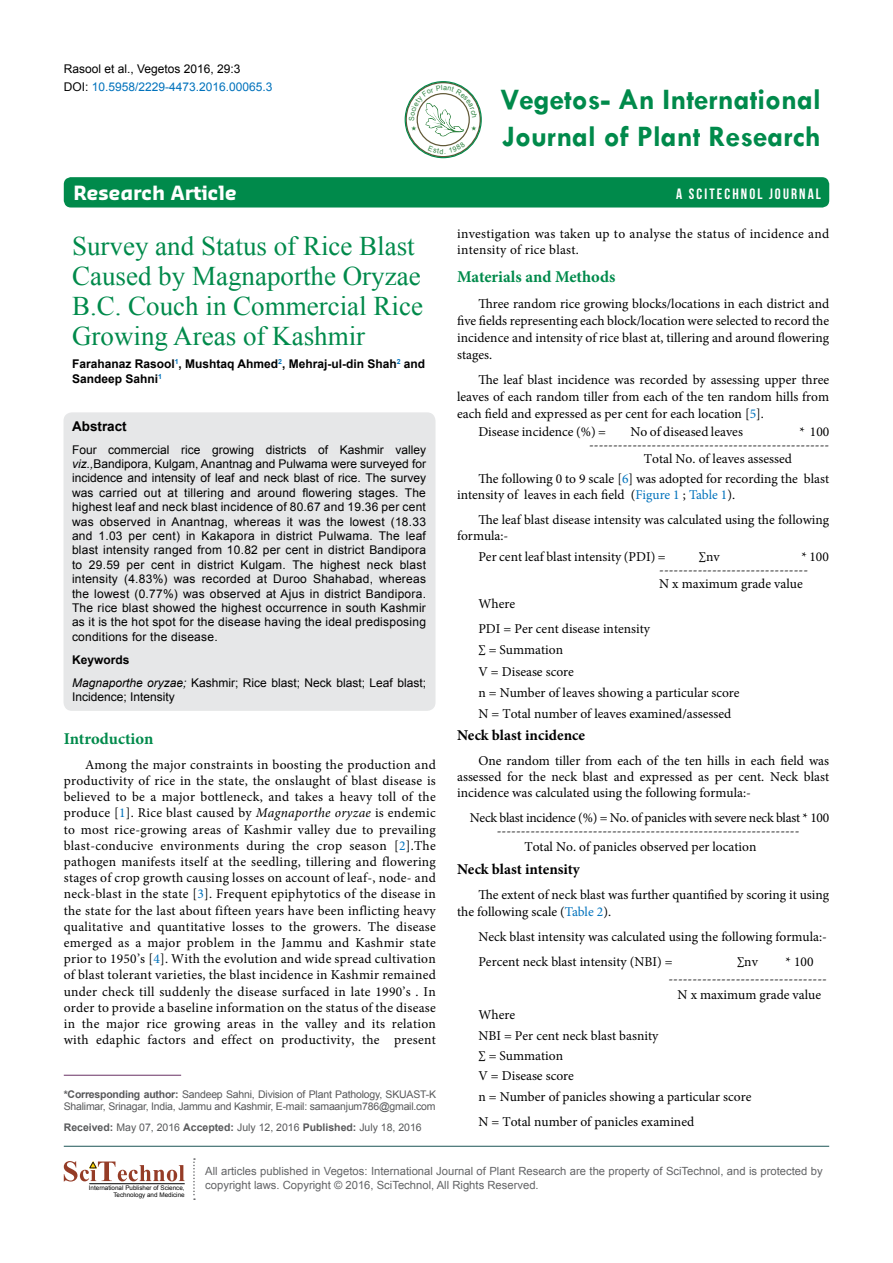
<style>
.page{position:relative;width:893px;height:1263px;background:#fff}
.page>*{position:absolute;margin:0;border:0;box-sizing:border-box;transform-origin:0 0}
.t1{font:700 30px "Tw Cen";color:#008a4b}
.t2{font:27px/30px "Times New Roman";color:#008a4b}
.t3{font:700 19.2px "Sansa";color:#fff}
.t4{font:700 16.5px "Minion Pro";color:#008a4b}
.t5{font:700 15px "Minion Pro";color:#000}
.t6{font:15px "Bebas Neue";letter-spacing:.14em;color:#fff}
.t7{font:13.5px/16.2px "Minion Pro";color:#000}
.t8{font:13.5px/13.5px "Minion Pro";letter-spacing:-.02em;color:#000;text-align:center}
.t9{font:13.5px/16.2px "Minion Pro";letter-spacing:.02em;color:#000}
.t10{font:700 13.5px "Arial";color:#000}
.t11{font:12px/14.4px "Arial";color:#000}
.t12{font:700 12px/14.4px "Arial";color:#000}
.t13{font:11.25px/13.5px "Arial";color:#636466}
.t14{font:10.5px/12.6px "Arial";letter-spacing:-.02em;color:#58595b}
.t15{font:10.5px "Arial";color:#58595b}
.t16{font:6.3px/7.6px "Arial";color:#000;text-align:right}
.s1{color:#0072bc}
.s2{font-style:italic}
.s3{font-weight:700}
</style>
<div class="page">
<div style="left:64px;top:177px;width:765px;height:30px;background:#008a4b;border-radius:7px"></div>
<hr style="left:64px;top:1146px;width:765px;height:1px;background:#1d5557">
<svg style="left:193px;top:1158px;width:2px;height:42px"></svg>
<svg style="left:64px;top:1161px;width:121px;height:20px"></svg>
<hr style="left:89px;top:1183px;width:96px;height:1px;background:#000">
<svg style="left:406px;top:83px;width:74px;height:74px"></svg>
<div style="left:417px;top:94px;width:52px;height:52px;background:#fff;border-radius:50%"></div>
<div style="left:405px;top:81px;width:77px;height:77px;border:1px solid #008a4b;border-radius:50%"></div>
<div style="left:64px;top:412px;width:371px;height:299px;background:#e6e7e8;border-radius:9px"></div>
<hr style="left:64px;top:1075px;width:117px;height:1px;background:#693163">
<svg style="left:428px;top:142px;width:37px;height:12px"></svg>
<svg style="left:409px;top:85px;width:68px;height:51px"></svg>
<p class="t11" style="left:64px;top:60px;width:210px;line-height:18px">Rasool et al., Vegetos 2016, 29:3<br>DOI: <span class="s1">10.5958/2229-4473.2016.00065.3</span></p>
<h1 class="t1" style="left:500px;top:81px;width:322px">Vegetos- An International</h1>
<h1 class="t1" style="left:502px;top:119px;width:320px">Journal of Plant Research</h1>
<h3 class="t3" style="left:74px;top:181px;width:165px">Research Article</h3>
<p class="t6" style="left:676px;top:186px;width:146px">A SCITECHNOL JOURNAL</p>
<h2 class="t2" style="left:72px;top:231px;width:353px">Survey and Status of Rice Blast<br>Caused by Magnaporthe Oryzae<br>B.C. Couch in Commercial Rice<br>Growing Areas of Kashmir</h2>
<p class="t12" style="left:72px;top:357px;width:355px">Farahanaz Rasool<sup>1</sup>, Mushtaq Ahmed<sup>2</sup>, Mehraj-ul-din Shah<sup>2</sup> and<br>Sandeep Sahni<sup>1</sup></p>
<p class="t10" style="left:72px;top:417px;width:56px">Abstract</p>
<p class="t11" style="left:72px;top:442px;width:355px;text-align:justify">Four commercial rice growing districts of Kashmir valley <span class="s2">viz.,</span>Bandipora, Kulgam, Anantnag and Pulwama were surveyed for incidence and intensity of leaf and neck blast of rice. The survey was carried out at tillering and around flowering stages. The highest leaf and neck blast incidence of 80.67 and 19.36 per cent was observed in Anantnag, whereas it was the lowest (18.33 and 1.03 per cent) in Kakapora in district Pulwama. The leaf blast intensity ranged from 10.82 per cent in district Bandipora to 29.59 per cent in district Kulgam. The highest neck blast intensity (4.83%) was recorded at Duroo Shahabad, whereas the lowest (0.77%) was observed at Ajus in district Bandipora.<br>The rice blast showed the highest occurrence in south Kashmir as it is the hot spot for the disease having the ideal predisposing conditions for the disease.</p>
<p class="t11" style="left:72px;top:648px;width:356px;line-height:23px"><span class="s3">Keywords<br></span><span class="s2">Magnaporthe oryzae;</span> Kashmir; Rice blast; Neck blast; Leaf blast;</p>
<p class="t11" style="left:72px;top:690px;width:104px">Incidence; Intensity</p>
<p class="t4" style="left:64px;top:727px;width:91px">Introduction</p>
<p class="t7" style="left:64px;top:756px;width:374px;text-align:justify;text-indent:21px">Among the major constraints in boosting the production and productivity of rice in the state, the onslaught of blast disease is believed to be a major bottleneck, and takes a heavy toll of the produce [<span class="s1">1</span>]. Rice blast caused by <span class="s2">Magnaporthe oryzae</span> is endemic to most rice-growing areas of Kashmir valley due to prevailing blast-conducive environments during the crop season [<span class="s1">2</span>].The pathogen manifests itself at the seedling, tillering and flowering stages of crop growth causing losses on account of leaf-, node- and neck-blast in the state [<span class="s1">3</span>]. Frequent epiphytotics of the disease in the state for the last about fifteen years have been inflicting heavy qualitative and quantitative losses to the growers. The disease emerged as a major problem in the Jammu and Kashmir state prior to 1950’s [<span class="s1">4</span>]. With the evolution and wide spread cultivation of blast tolerant varieties, the blast incidence in Kashmir remained under check till suddenly the disease surfaced in late 1990’s . In order to provide a baseline information on the status of the disease in the major rice growing areas in the valley and its relation with edaphic factors and effect on productivity, the present</p>
<p class="t14" style="left:64px;top:1088px;width:374px"><span class="s3">*Corresponding author:</span> Sandeep Sahni, Division of Plant Pathology, SKUAST-K<br>Shalimar, Srinagar, India, Jammu and Kashmir, E-mail: samaanjum786@gmail.com</p>
<p class="t15" style="left:64px;top:1121px;width:359px"><span class="s3">Received:</span> May 07, 2016 <span class="s3">Accepted:</span> July 12, 2016 <span class="s3">Published:</span> July 18, 2016</p>
<p class="t9" style="left:457px;top:225px;width:374px">investigation was taken up to analyse the status of incidence and intensity of rice blast.</p>
<p class="t4" style="left:457px;top:265px;width:160px">Materials and Methods</p>
<p class="t7" style="left:457px;top:295px;width:374px;line-height:17px;text-align:justify;text-indent:21px">Three random rice growing blocks/locations in each district and five fields representing each block/location were selected to record the incidence and intensity of rice blast at, tillering and around flowering stages.</p>
<p class="t7" style="left:478px;top:372px;width:352px">The leaf blast incidence was recorded by assessing upper three</p>
<p class="t7" style="left:457px;top:389px;width:374px">leaves of each random tiller from each of the ten random hills from</p>
<p class="t7" style="left:457px;top:406px;width:308px">each field and expressed as per cent for each location [<span class="s1">5</span>].</p>
<p class="t7" style="left:478px;top:423px;width:129px">Disease incidence (%) =</p>
<p class="t7" style="left:631px;top:423px;width:114px">No of diseased leaves</p>
<p class="t7" style="left:799px;top:423px;width:31px">* 100</p>
<p class="t7" style="left:589px;top:437px;width:242px">--------------------------------------------------</p>
<p class="t7" style="left:644px;top:450px;width:150px">Total No. of leaves assessed</p>
<p class="t7" style="left:457px;top:471px;width:374px;text-indent:21px">The following 0 to 9 scale [<span class="s1">6</span>] was adopted for recording the blast intensity of leaves in each field (<span class="s1">Figure 1</span> ; <span class="s1">Table 1</span>).</p>
<p class="t7" style="left:457px;top:512px;width:374px;text-indent:21px">The leaf blast disease intensity was calculated using the following formula:-</p>
<p class="t7" style="left:478px;top:548px;width:189px">Per cent leaf blast intensity (PDI) =</p>
<p class="t7" style="left:699px;top:548px;width:22px">∑nv</p>
<p class="t7" style="left:659px;top:550px;width:171px;line-height:13.5px;text-indent:142px">* 100 -------------------------------<br>N x maximum grade value</p>
<p class="t7" style="left:478px;top:591px;width:173px;line-height:25.3px">Where<br>PDI = Per cent disease intensity</p>
<p class="t7" style="left:478px;top:640px;width:263px;line-height:21px">∑ = Summation<br>V = Disease score<br>n = Number of leaves showing a particular score<br>N = Total number of leaves examined/assessed</p>
<p class="t5" style="left:457px;top:724px;width:129px">Neck blast incidence</p>
<p class="t7" style="left:457px;top:752px;width:374px;text-align:justify;text-indent:21px">One random tiller from each of the ten hills in each field was assessed for the neck blast and expressed as per cent. Neck blast incidence was calculated using the following formula:-</p>
<p class="t8" style="left:470px;top:811px;width:361px">Neck blast incidence (%) = No. of panicles with severe neck blast * 100 ---------------------------------------------------------------</p>
<p class="t7" style="left:524px;top:839px;width:234px">Total No. of panicles observed per location</p>
<p class="t5" style="left:457px;top:858px;width:124px">Neck blast intensity</p>
<p class="t7" style="left:457px;top:886px;width:374px;line-height:17px;text-indent:21px">The extent of neck blast was further quantified by scoring it using the following scale (<span class="s1">Table 2</span>).</p>
<p class="t7" style="left:478px;top:924px;width:350px;line-height:25px">Neck blast intensity was calculated using the following formula:-<br>Percent neck blast intensity (NBI) =</p>
<p class="t7" style="left:737px;top:954px;width:22px">∑nv</p>
<p class="t7" style="left:785px;top:954px;width:29px">* 100</p>
<p class="t7" style="left:668px;top:970px;width:160px">---------------------------------</p>
<p class="t7" style="left:678px;top:987px;width:145px">N x maximum grade value</p>
<p class="t7" style="left:478px;top:1005px;width:275px;line-height:20.4px">Where<br>NBI = Per cent neck blast basnity<br>∑ = Summation<br>V = Disease score<br>n = Number of panicles showing a particular score</p>
<p class="t7" style="left:478px;top:1114px;width:217px">N = Total number of panicles examined</p>
<p class="t16" style="left:89px;top:1184px;width:97px">International Publisher of Science,<br>Technology and Medicine</p>
<p class="t13" style="left:205px;top:1165px;width:619px">All articles published in Vegetos: International Journal of Plant Research are the property of SciTechnol, and is protected by copyright laws. Copyright © 2016, SciTechnol, All Rights Reserved.</p>
</div>
